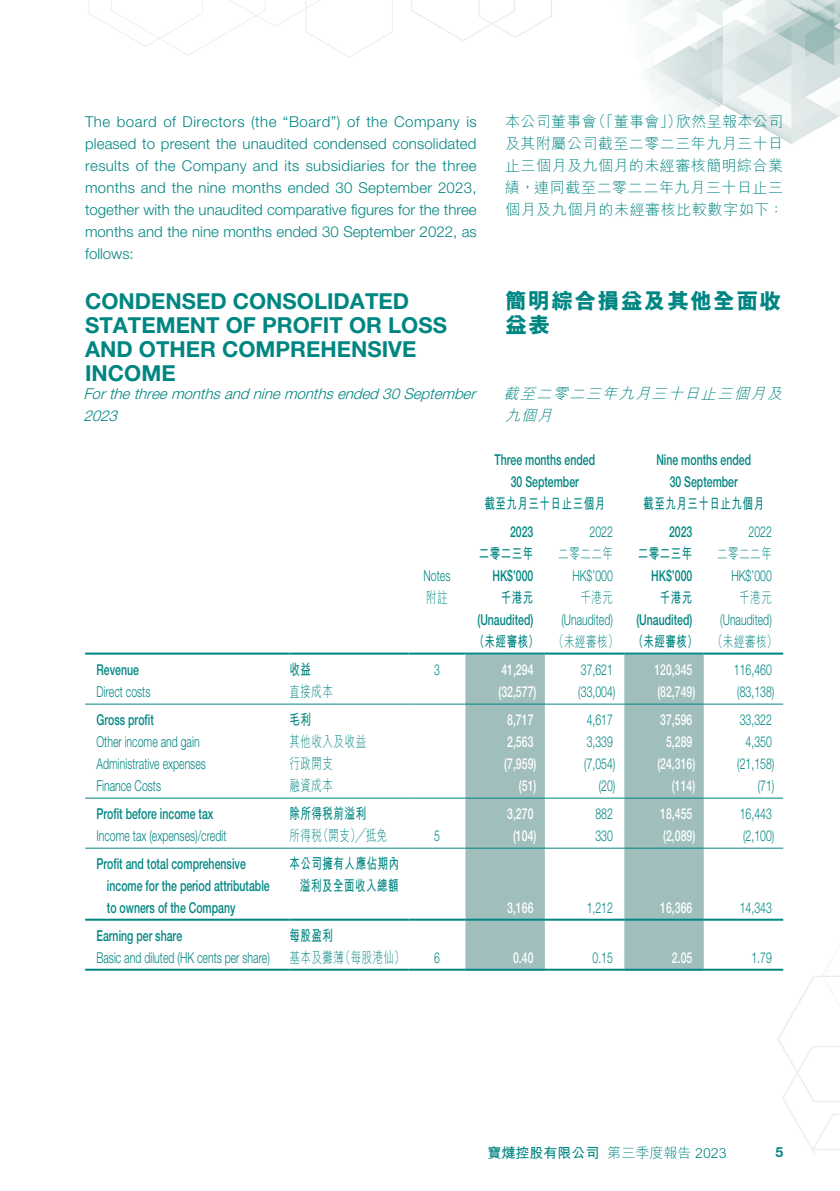
<style>
.page{position:relative;width:840px;height:1191px;background:#fff}
.page>*{position:absolute;margin:0;border:0;box-sizing:border-box;transform-origin:0 0}
.t1{font:700 22px/24px "Helvetica Neue LT Std";color:#008682}
.t2{font:800 22px/24px "M Hei HK";letter-spacing:.05em;color:#008682}
.t3{font:300 15px/22px "Helvetica Neue LT Std";color:#008682;text-align:justify}
.t4{font:300 15px "Helvetica Neue LT Std";color:#008682;scale:.7 1}
.t5{font:500 15px/22px "Helvetica Neue LT Std";color:#008682;text-align:center;scale:.7 1}
.t6{font:500 15px "Helvetica Neue LT Std";color:#fff;scale:.7 1}
.t7{font:700 15px/22px "M Hei HK";letter-spacing:.05em;color:#008682;text-align:right;scale:.7 1}
.t8{font:300 15px/22px "M Hei HK";letter-spacing:.04em;color:#008682;text-align:justify}
.t9{font:300 15px "M Hei HK";letter-spacing:.04em;color:#008682;scale:.7 1}
.t10{font:italic 300 15px/22px "Helvetica Neue LT Std";color:#008682}
.t11{font:italic 300 15px/22px "M Hei HK";color:#008682}
.t12{font:300 14px "M Hei HK";color:#008682}
.t13{font:700 14px "Helvetica Neue LT Std";color:#008682}
.s1{font-weight:300}
.s2{font-weight:700}
</style>
<div class="page">
<img style="left:85px;top:0;width:754px;height:1153px">
<svg style="left:465px;top:654px;width:238px;height:314px;fill:#9fbebc"></svg>
<hr style="left:85px;top:652px;width:204px;height:2px;background:#008682">
<hr style="left:289px;top:652px;width:119px;height:2px;background:#008682">
<hr style="left:408px;top:652px;width:57px;height:2px;background:#008682">
<hr style="left:465px;top:652px;width:79px;height:2px;background:#008682">
<hr style="left:544px;top:652px;width:80px;height:2px;background:#008682">
<hr style="left:624px;top:652px;width:79px;height:2px;background:#008682">
<hr style="left:703px;top:652px;width:79px;height:2px;background:#008682">
<hr style="left:85px;top:703px;width:204px;height:1px;background:#008682">
<hr style="left:289px;top:703px;width:119px;height:1px;background:#008682">
<hr style="left:408px;top:703px;width:57px;height:1px;background:#008682">
<hr style="left:465px;top:703px;width:79px;height:1px;background:#008682">
<hr style="left:544px;top:703px;width:80px;height:1px;background:#008682">
<hr style="left:624px;top:703px;width:79px;height:1px;background:#008682">
<hr style="left:703px;top:703px;width:79px;height:1px;background:#008682">
<hr style="left:85px;top:797px;width:204px;height:1px;background:#008682">
<hr style="left:289px;top:797px;width:119px;height:1px;background:#008682">
<hr style="left:408px;top:797px;width:57px;height:1px;background:#008682">
<hr style="left:465px;top:797px;width:79px;height:1px;background:#008682">
<hr style="left:544px;top:797px;width:80px;height:1px;background:#008682">
<hr style="left:624px;top:797px;width:79px;height:1px;background:#008682">
<hr style="left:703px;top:797px;width:79px;height:1px;background:#008682">
<hr style="left:85px;top:847px;width:204px;height:1px;background:#008682">
<hr style="left:289px;top:847px;width:119px;height:1px;background:#008682">
<hr style="left:408px;top:847px;width:57px;height:1px;background:#008682">
<hr style="left:465px;top:847px;width:79px;height:1px;background:#008682">
<hr style="left:544px;top:847px;width:80px;height:1px;background:#008682">
<hr style="left:624px;top:847px;width:79px;height:1px;background:#008682">
<hr style="left:703px;top:847px;width:79px;height:1px;background:#008682">
<hr style="left:85px;top:918px;width:204px;height:2px;background:#008682">
<hr style="left:289px;top:918px;width:119px;height:2px;background:#008682">
<hr style="left:408px;top:918px;width:57px;height:2px;background:#008682">
<hr style="left:465px;top:918px;width:79px;height:2px;background:#008682">
<hr style="left:544px;top:918px;width:80px;height:2px;background:#008682">
<hr style="left:624px;top:918px;width:79px;height:2px;background:#008682">
<hr style="left:703px;top:918px;width:79px;height:2px;background:#008682">
<hr style="left:85px;top:968px;width:204px;height:2px;background:#008682">
<hr style="left:289px;top:968px;width:119px;height:2px;background:#008682">
<hr style="left:408px;top:968px;width:57px;height:2px;background:#008682">
<hr style="left:465px;top:968px;width:79px;height:2px;background:#008682">
<hr style="left:544px;top:968px;width:80px;height:2px;background:#008682">
<hr style="left:624px;top:968px;width:79px;height:2px;background:#008682">
<hr style="left:703px;top:968px;width:79px;height:2px;background:#008682">
<p class="t3" style="left:85px;top:110px;width:393px">The board of Directors (the “Board”) of the Company is pleased to present the unaudited condensed consolidated results of the Company and its subsidiaries for the three months and the nine months ended 30 September 2023, together with the unaudited comparative figures for the three months and the nine months ended 30 September 2022, as follows:</p>
<h1 class="t1" style="left:85px;top:289px;width:363px">CONDENSED CONSOLIDATED<br>STATEMENT OF PROFIT OR LOSS<br>AND OTHER COMPREHENSIVE<br>INCOME</h1>
<p class="t10" style="left:83px;top:382px;width:397px">Forthethreemonthsandninemonthsended30September<br>2023</p>
<p class="t8" style="left:505px;top:110px;width:280px">本公司董事會（「董事會」）欣然呈報本公司及其附屬公司截至二零二三年九月三十日止三個月及九個月的未經審核簡明綜合業績，連同截至二零二二年九月三十日止三個月及九個月的未經審核比較數字如下：</p>
<h1 class="t2" style="left:505px;top:289px;width:278px">簡明綜合損益及其他全面收益表</h1>
<p class="t11" style="left:503px;top:382px;width:283px">截至二零二三年九月三十日止三個月及九個月</p>
<p class="t5" style="left:494px;top:448px;width:145px">Three months ended<br>30 September</p>
<p class="t5" style="left:656px;top:448px;width:137px">Nine months ended<br>30 September</p>
<p class="t7" style="left:484px;top:491px;width:174px">截至九月三十日止三個月</p>
<p class="t7" style="left:643px;top:491px;width:174px">截至九月三十日止九個月</p>
<p class="t5" style="left:510px;top:520px;width:35px">2023</p>
<p class="t4" style="left:589px;top:522px;width:35px">2022</p>
<p class="t5" style="left:668px;top:520px;width:35px">2023</p>
<p class="t4" style="left:748px;top:522px;width:35px">2022</p>
<p class="t7" style="left:478px;top:541px;width:80px">二零二三年</p>
<p class="t9" style="left:558px;top:545px;width:79px">二零二二年</p>
<p class="t7" style="left:637px;top:541px;width:79px">二零二三年</p>
<p class="t9" style="left:716px;top:545px;width:79px">二零二二年</p>
<p class="t4" style="left:423px;top:566px;width:40px">Notes</p>
<p class="t5" style="left:492px;top:564px;width:60px">HK$’000</p>
<p class="t4" style="left:572px;top:566px;width:59px">HK$’000</p>
<p class="t5" style="left:651px;top:564px;width:60px">HK$’000</p>
<p class="t4" style="left:731px;top:566px;width:59px">HK$’000</p>
<p class="t9" style="left:426px;top:589px;width:32px">附註</p>
<p class="t7" style="left:500px;top:585px;width:48px">千港元</p>
<p class="t9" style="left:580px;top:589px;width:48px">千港元</p>
<p class="t7" style="left:659px;top:585px;width:48px">千港元</p>
<p class="t9" style="left:738px;top:589px;width:48px">千港元</p>
<p class="t5" style="left:477px;top:608px;width:82px">(Unaudited)</p>
<p class="t4" style="left:561px;top:610px;width:75px">(Unaudited)</p>
<p class="t5" style="left:636px;top:608px;width:82px">(Unaudited)</p>
<p class="t4" style="left:719px;top:610px;width:75px">(Unaudited)</p>
<p class="t7" style="left:474px;top:629px;width:434px">（未經審核） <span class="s1">（未經審核）</span> （未經審核） <span class="s1">（未經審核）</span></p>
<p class="t5" style="left:96px;top:658px;width:62px">Revenue</p>
<p class="t7" style="left:289px;top:657px;width:32px">收益</p>
<p class="t4" style="left:434px;top:660px;width:10px">3</p>
<p class="t6" style="left:501px;top:660px;width:47px">41,294</p>
<p class="t4" style="left:580px;top:660px;width:47px">37,621</p>
<p class="t6" style="left:654px;top:660px;width:56px">120,345</p>
<p class="t4" style="left:733px;top:660px;width:56px">116,460</p>
<p class="t4" style="left:96px;top:682px;width:78px">Direct costs</p>
<p class="t9" style="left:289px;top:683px;width:64px">直接成本</p>
<p class="t6" style="left:498px;top:682px;width:56px">(32,577)</p>
<p class="t4" style="left:578px;top:682px;width:55px">(33,004)</p>
<p class="t6" style="left:657px;top:682px;width:56px">(82,749)</p>
<p class="t4" style="left:736px;top:682px;width:55px">(83,138)</p>
<p class="t5" style="left:96px;top:708px;width:83px">Gross profit</p>
<p class="t7" style="left:289px;top:707px;width:32px">毛利</p>
<p class="t6" style="left:507px;top:710px;width:39px">8,717</p>
<p class="t4" style="left:586px;top:710px;width:39px">4,617</p>
<p class="t6" style="left:660px;top:710px;width:47px">37,596</p>
<p class="t4" style="left:739px;top:710px;width:47px">33,322</p>
<p class="t4" style="left:96px;top:732px;width:149px">Other income and gain</p>
<p class="t9" style="left:289px;top:733px;width:111px">其他收入及收益</p>
<p class="t6" style="left:507px;top:732px;width:39px">2,563</p>
<p class="t4" style="left:586px;top:732px;width:39px">3,339</p>
<p class="t6" style="left:665px;top:732px;width:39px">5,289</p>
<p class="t4" style="left:745px;top:732px;width:39px">4,350</p>
<p class="t4" style="left:96px;top:754px;width:158px">Administrative expenses</p>
<p class="t9" style="left:289px;top:755px;width:64px">行政開支</p>
<p class="t6" style="left:504px;top:754px;width:47px">(7,959)</p>
<p class="t4" style="left:583px;top:754px;width:46px">(7,054)</p>
<p class="t6" style="left:657px;top:754px;width:56px">(24,316)</p>
<p class="t4" style="left:736px;top:754px;width:55px">(21,158)</p>
<p class="t4" style="left:96px;top:776px;width:94px">Finance Costs</p>
<p class="t9" style="left:289px;top:777px;width:64px">融資成本</p>
<p class="t6" style="left:518px;top:776px;width:27px">(51)</p>
<p class="t4" style="left:598px;top:776px;width:25px">(20)</p>
<p class="t6" style="left:671px;top:776px;width:35px">(114)</p>
<p class="t4" style="left:757px;top:776px;width:25px">(71)</p>
<p class="t5" style="left:96px;top:802px;width:169px">Profit before income tax</p>
<p class="t7" style="left:289px;top:801px;width:111px">除所得稅前溢利</p>
<p class="t6" style="left:507px;top:804px;width:39px">3,270</p>
<p class="t4" style="left:595px;top:804px;width:27px">882</p>
<p class="t6" style="left:660px;top:804px;width:47px">18,455</p>
<p class="t4" style="left:739px;top:804px;width:47px">16,443</p>
<p class="t4" style="left:96px;top:826px;width:187px">Income tax (expenses)/credit</p>
<p class="t9" style="left:289px;top:827px;width:141px">所得稅（開支）╱抵免</p>
<p class="t4" style="left:434px;top:826px;width:10px">5</p>
<p class="t6" style="left:512px;top:826px;width:35px">(104)</p>
<p class="t4" style="left:595px;top:826px;width:27px">330</p>
<p class="t6" style="left:662px;top:826px;width:47px">(2,089)</p>
<p class="t4" style="left:742px;top:826px;width:46px">(2,100)</p>
<p class="t5" style="left:107px;top:852px;width:234px;text-align:left;text-indent:-10px">Profit and total comprehensive income for the period attributable to owners of the Company</p>
<p class="t7" style="left:289px;top:851px;width:158px">本公司擁有人應佔期內溢利及全面收入總額</p>
<p class="t6" style="left:507px;top:898px;width:39px">3,166</p>
<p class="t4" style="left:586px;top:898px;width:39px">1,212</p>
<p class="t6" style="left:660px;top:898px;width:47px">16,366</p>
<p class="t4" style="left:739px;top:898px;width:47px">14,343</p>
<p class="t5" style="left:96px;top:924px;width:124px">Earning per share</p>
<p class="t7" style="left:289px;top:923px;width:64px">每股盈利</p>
<p class="t4" style="left:96px;top:948px;width:249px">Basic and diluted (HK cents per share)</p>
<p class="t9" style="left:289px;top:949px;width:166px">基本及攤薄（每股港仙）</p>
<p class="t4" style="left:434px;top:948px;width:10px">6</p>
<p class="t6" style="left:512px;top:948px;width:31px">0.40</p>
<p class="t4" style="left:592px;top:948px;width:31px">0.15</p>
<p class="t6" style="left:671px;top:948px;width:31px">2.05</p>
<p class="t4" style="left:751px;top:948px;width:31px">1.79</p>
<p class="t12" style="left:487px;top:1145px;width:240px"><span class="s2">寶燵控股有限公司</span> 第三季度報告 2023</p>
<p class="t13" style="left:775px;top:1143px;width:9px">5</p>
</div>
